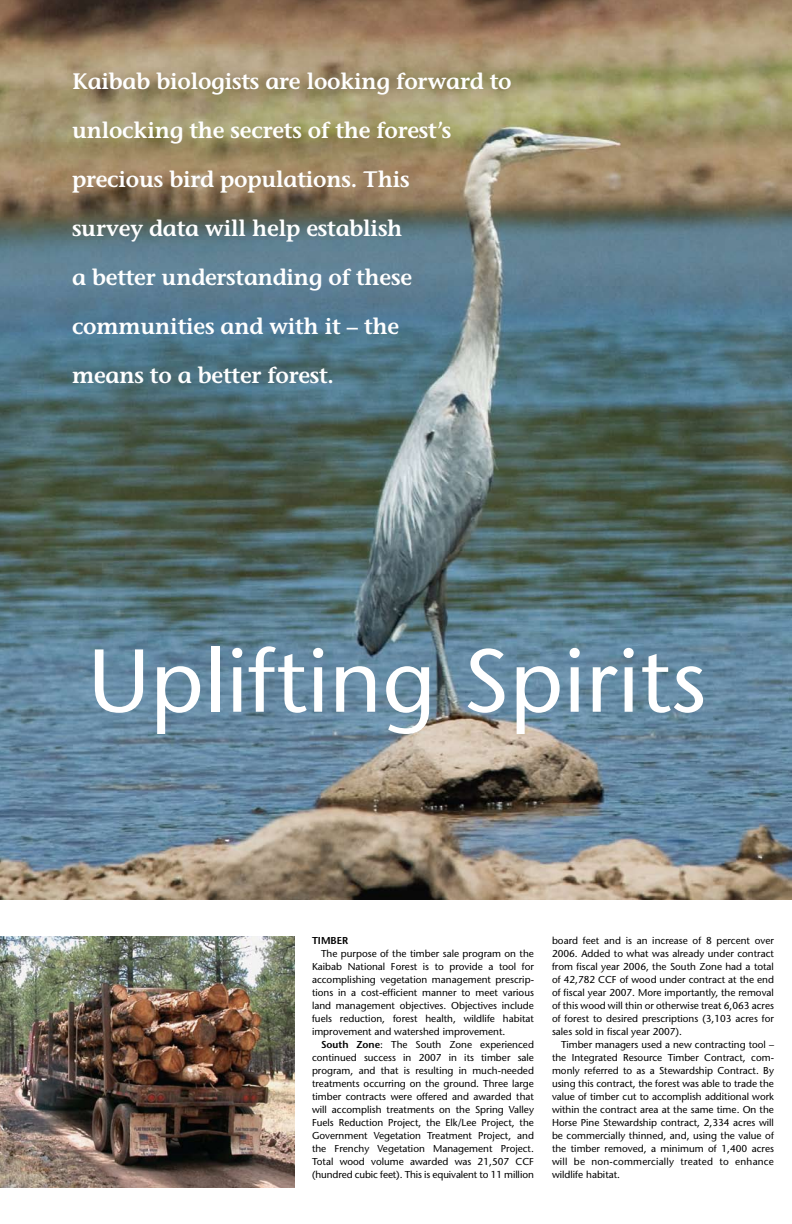
<style>
.page{position:relative;width:792px;height:1224px;background:#fff}
.page>*{position:absolute;margin:0;border:0;box-sizing:border-box;transform-origin:0 0}
.t1{font:89px "Stone Sans";letter-spacing:.01em;color:#fff}
.t2{font:600 22.4px/49px "Stone Informal";letter-spacing:-.01em;color:#fff}
.t3{font:10px/13px "Stone Sans";color:#000;text-align:justify}
.t4{font:600 10px "Stone Sans";color:#000}
.s1{font-weight:600}
</style>
<div class="page">
<img style="left:0;top:0;width:792px;height:900px">
<img style="left:0;top:936px;width:295px;height:252px">
<h2 class="t2" style="left:72px;top:57px;width:441px">Kaibab biologists are looking forward to unlocking the secrets of the forest’s precious bird populations. This<br>survey data will help establish<br>a better understanding of these communities and with it – the<br>means to a better forest.</h2>
<h1 class="t1" style="left:88px;top:628px;width:620px">Uplifting Spirits</h1>
<p class="t4" style="left:312px;top:934px;width:38px">Timber</p>
<p class="t3" style="left:312px;top:947px;width:224px;text-indent:9px">The purpose of the timber sale program on the Kaibab National Forest is to provide a tool for accomplishing vegetation management prescrip&shy;tions in a cost-efficient manner to meet various land management objectives. Objectives include fuels reduction, forest health, wildlife habitat improvement and watershed improvement.</p>
<p class="t3" style="left:312px;top:1038px;width:224px;text-indent:9px"><span class="s1">South Zone</span>: The South Zone experienced continued success in 2007 in its timber sale program, and that is resulting in much-needed treatments occurring on the ground. Three large timber contracts were offered and awarded that will accomplish treatments on the Spring Valley Fuels Reduction Project, the Elk/Lee Project, the Government Vegetation Treatment Project, and the Frenchy Vegetation Management Project.<br>Total wood volume awarded was 21,507 CCF (hundred cubic feet). This is equivalent to 11 million</p>
<p class="t3" style="left:552px;top:934px;width:224px">board feet and is an increase of 8 percent over 2006. Added to what was already under contract from fiscal year 2006, the South Zone had a total of 42,782 CCF of wood under contract at the end of fiscal year 2007. More importantly, the removal of this wood will thin or otherwise treat 6,063 acres of forest to desired prescriptions (3,103 acres for sales sold in fiscal year 2007).</p>
<p class="t3" style="left:552px;top:1038px;width:224px;text-indent:9px">Timber managers used a new contracting tool – the Integrated Resource Timber Contract, com&shy;monly referred to as a Stewardship Contract. By using this contract, the forest was able to trade the value of timber cut to accomplish additional work within the contract area at the same time. On the Horse Pine Stewardship contract, 2,334 acres will be commercially thinned, and, using the value of the timber removed, a minimum of 1,400 acres will be non-commercially treated to enhance wildlife habitat.</p>
</div>
